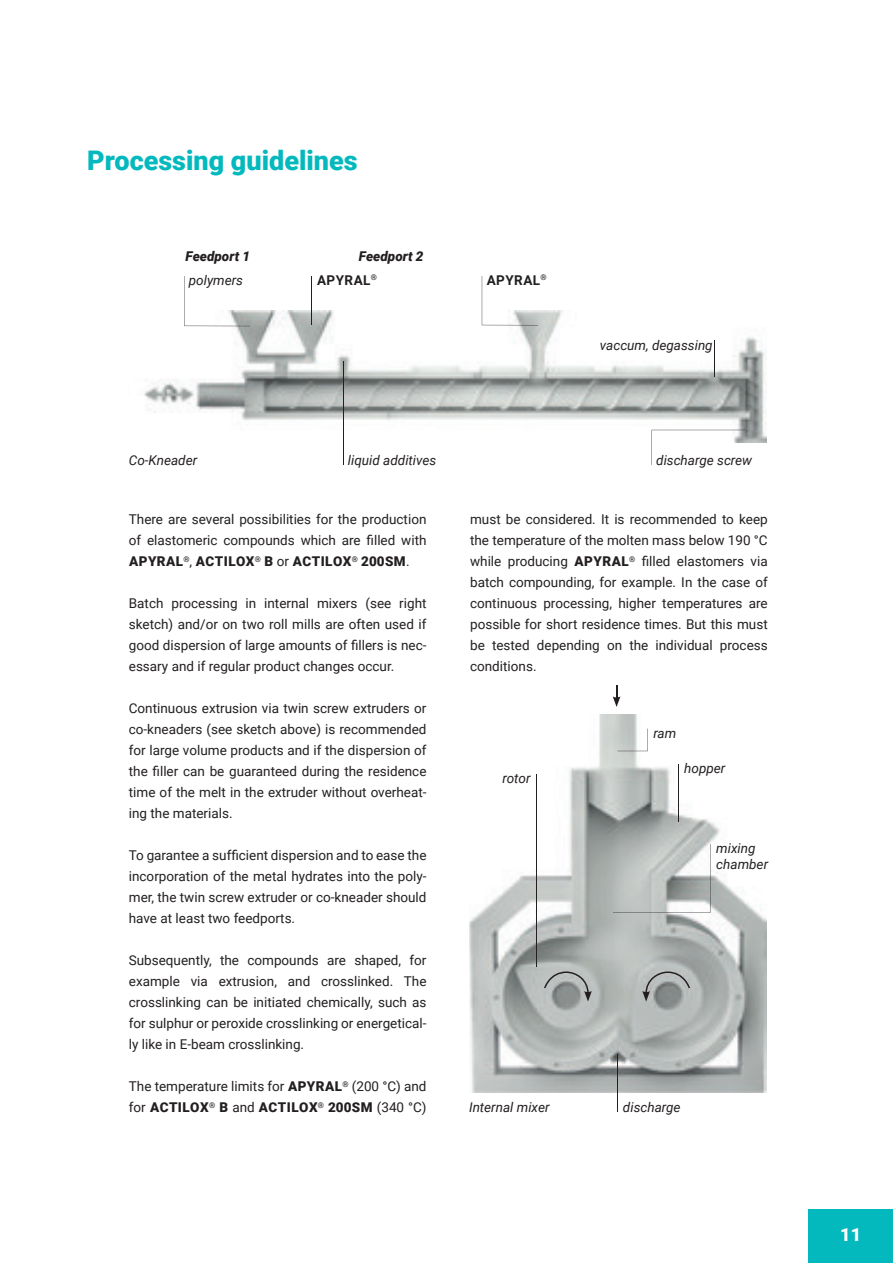
<style>
.page{position:relative;width:893px;height:1263px;background:#fff}
.page>*{position:absolute;margin:0;border:0;box-sizing:border-box;transform-origin:0 0}
.t1{font:900 27px "Roboto";color:#03b9bd}
.t2{font:900 18px "Roboto";color:#fff}
.t3{font:13.5px/21px "Roboto";color:#231f20;text-align:justify}
.t4{font:italic 13.5px/16.5px "Roboto";color:#231f20}
.t5{font:italic 900 13.5px "Roboto";color:#231f20}
.t6{font:700 13.5px "Roboto";letter-spacing:.035em;color:#231f20}
.t7{font:700 7.8px "Roboto";color:#231f20}
.s1{font-weight:900}
</style>
<div class="page">
<div style="left:808px;top:1209px;width:85px;height:54px;background:#03b9bd"></div>
<img style="left:469px;top:714px;width:298px;height:379px">
<svg style="left:617px;top:729px;width:31px;height:22px"></svg>
<hr style="left:678px;top:764px;width:1px;height:58px;background:#231f20">
<svg style="left:613px;top:844px;width:98px;height:68px;background:#bfc3c2"></svg>
<hr style="left:617px;top:1054px;width:1px;height:58px;background:#231f20">
<hr style="left:536px;top:774px;width:1px;height:193px;background:#231f20">
<img style="left:144px;top:310px;width:623px;height:133px">
<svg style="left:184px;top:276px;width:66px;height:50px"></svg>
<svg style="left:482px;top:276px;width:56px;height:49px"></svg>
<svg style="left:652px;top:430px;width:93px;height:13px"></svg>
<hr style="left:311px;top:276px;width:1px;height:49px;background:#231f20">
<hr style="left:343px;top:361px;width:1px;height:104px;background:#231f20">
<hr style="left:714px;top:340px;width:1px;height:37px;background:#231f20">
<svg style="left:642px;top:971px;width:48px;height:30px"></svg>
<svg style="left:613px;top:685px;width:7px;height:22px"></svg>
<svg style="left:544px;top:971px;width:48px;height:30px"></svg>
<h1 class="t1" style="left:87px;top:149px;width:272px">Processing guidelines</h1>
<p class="t5" style="left:185px;top:250px;width:66px">Feedport 1</p>
<p class="t5" style="left:359px;top:250px;width:66px">Feedport 2</p>
<p class="t6" style="left:317px;top:274px;width:61px">APYRAL<sup>®</sup></p>
<p class="t7" style="left:540px;top:274px;width:8px">®</p>
<p class="t4" style="left:189px;top:273px;width:56px">polymers</p>
<p class="t6" style="left:487px;top:274px;width:55px">APYRAL</p>
<p class="t4" style="left:129px;top:453px;width:70px">Co-Kneader</p>
<p class="t4" style="left:348px;top:453px;width:90px">liquid additives</p>
<p class="t4" style="left:600px;top:338px;width:114px">vaccum, degassing</p>
<p class="t4" style="left:656px;top:453px;width:98px">discharge screw</p>
<p class="t3" style="left:129px;top:510px;width:299px">There are several possibilities for the production of elastomeric compounds which are filled with <span class="s1">APYRAL</span><sup>®</sup>, <span class="s1">ACTILOX</span><sup>®</sup> <span class="s1">B</span> or <span class="s1">ACTILOX</span><sup>®</sup> <span class="s1">200SM</span>.</p>
<p class="t3" style="left:129px;top:594px;width:299px">Batch processing in internal mixers (see right sketch) and/or on two roll mills are often used if good dispersion of large amounts of fillers is nec&shy;essary and if regular product changes occur.</p>
<p class="t3" style="left:129px;top:699px;width:299px">Continuous extrusion via twin screw extruders or co-kneaders (see sketch above) is recommended for large volume products and if the dispersion of the filler can be guaranteed during the residence time of the melt in the extruder without overheat&shy;ing the materials.</p>
<p class="t3" style="left:129px;top:844px;width:299px">To garantee a sufficient dispersion and to ease the incorporation of the metal hydrates into the poly&shy;mer, the twin screw extruder or co-kneader should have at least two feedports.</p>
<p class="t3" style="left:129px;top:951px;width:299px">Subsequently, the compounds are shaped, for example via extrusion, and crosslinked. The crosslinking can be initiated chemically, such as for sulphur or peroxide crosslinking or energetical&shy;ly like in E-beam crosslinking.</p>
<p class="t3" style="left:129px;top:1077px;width:299px">The temperature limits for <span class="s1">APYRAL</span><sup>®</sup> (200 °C) and for <span class="s1">ACTILOX</span><sup>®</sup> <span class="s1">B</span> and <span class="s1">ACTILOX</span><sup>®</sup> <span class="s1">200SM</span> (340 °C)</p>
<p class="t3" style="left:470px;top:510px;width:299px">must be considered. It is recommended to keep the temperature of the molten mass below 190 °C while producing <span class="s1">APYRAL</span><sup>®</sup> filled elastomers via batch compounding, for example. In the case of continuous processing, higher temperatures are possible for short residence times. But this must be tested depending on the individual process conditions.</p>
<p class="t4" style="left:502px;top:771px;width:30px">rotor</p>
<p class="t4" style="left:653px;top:725px;width:24px">ram</p>
<p class="t4" style="left:684px;top:761px;width:43px">hopper</p>
<p class="t4" style="left:716px;top:841px;width:53px">mixing chamber</p>
<p class="t4" style="left:469px;top:1100px;width:82px">Internal mixer</p>
<p class="t4" style="left:623px;top:1100px;width:59px">discharge</p>
<h2 class="t2" style="left:840px;top:1227px;width:22px">11</h2>
</div>
